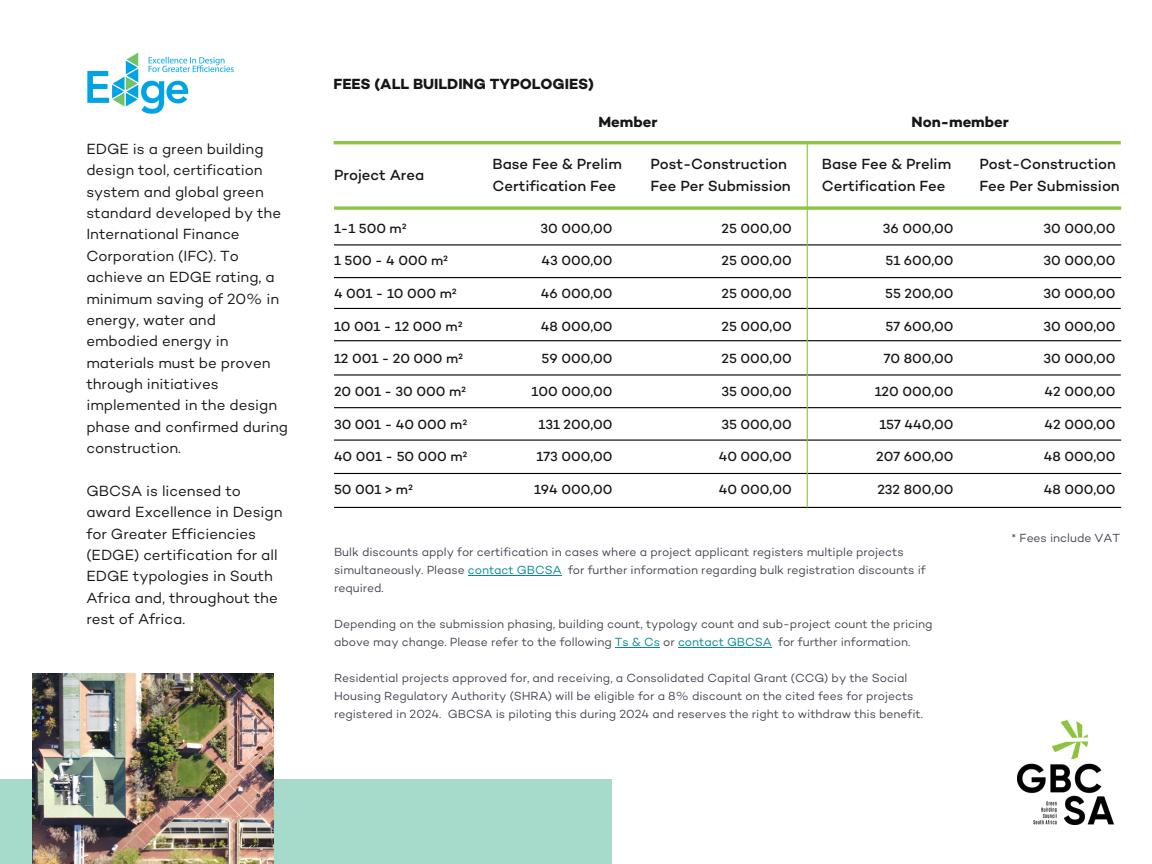
<style>
.page{position:relative;width:1152px;height:864px;background:#fff}
.page>*{position:absolute;margin:0;border:0;box-sizing:border-box;transform-origin:0 0}
.t1{font:15px/21.3px "Campton";color:#171615}
.t2{font:500 15px/21.3px "Campton";color:#171615}
.t3{font:700 15px "Campton";color:#171615}
.t4{font:500 13.5px "Campton";color:#171615}
.t5{font:12px/18px "Campton";color:#434751}
.s1{color:#008a91}
</style>
<div class="page">
<img style="left:1017px;top:720px;width:97px;height:105px">
<img style="left:87px;top:52px;width:147px;height:62px">
<hr style="left:334px;top:244px;width:787px;height:1px;background:#000">
<hr style="left:334px;top:141px;width:787px;height:3px;background:#8cc541">
<hr style="left:334px;top:277px;width:787px;height:1px;background:#000">
<hr style="left:334px;top:308px;width:787px;height:1px;background:#000">
<hr style="left:334px;top:340px;width:787px;height:1px;background:#000">
<hr style="left:334px;top:374px;width:787px;height:2px;background:#000">
<hr style="left:334px;top:407px;width:787px;height:1px;background:#000">
<hr style="left:334px;top:440px;width:787px;height:1px;background:#000">
<hr style="left:334px;top:473px;width:787px;height:1px;background:#000">
<svg style="left:334px;top:206px;width:787px;height:4px;background:#9dcd5d"></svg>
<hr style="left:334px;top:507px;width:787px;height:1px;background:#000">
<hr style="left:807px;top:143px;width:1px;height:364px;background:#8cc541">
<div style="left:0;top:779px;width:612px;height:85px;background:#a6dbcb"></div>
<img style="left:33px;top:674px;width:240px;height:190px">
<hr style="left:468px;top:575px;width:94px;height:1px;background:#008a91">
<hr style="left:615px;top:647px;width:45px;height:1px;background:#008a91">
<hr style="left:678px;top:647px;width:94px;height:1px;background:#008a91">
<p class="t1" style="left:86px;top:140px;width:203px">EDGE is a green building design tool, certification system and global green standard developed by the<br>International Finance<br>Corporation (IFC). To achieve an EDGE rating, a minimum saving of 20% in energy, water and embodied energy in materials must be proven through initiatives implemented in the design phase and confirmed during construction.</p>
<p class="t1" style="left:86px;top:482px;width:198px">GBCSA is licensed to award Excellence in Design for Greater Efficiencies (EDGE) certification for all<br>EDGE typologies in South<br>Africa and, throughout the rest of Africa.</p>
<p class="t3" style="left:334px;top:78px;width:262px">FEES (ALL BUILDING TYPOLOGIES)</p>
<p class="t2" style="left:334px;top:166px;width:92px">Project Area</p>
<p class="t4" style="left:334px;top:222px;width:74px">1-1 500 m²</p>
<p class="t4" style="left:334px;top:255px;width:116px">1 500 - 4 000 m²</p>
<p class="t4" style="left:334px;top:288px;width:124px">4 001 - 10 000 m²</p>
<p class="t4" style="left:334px;top:320px;width:130px">10 001 - 12 000 m²</p>
<p class="t4" style="left:334px;top:353px;width:131px">12 001 - 20 000 m²</p>
<p class="t4" style="left:334px;top:386px;width:134px">20 001 - 30 000 m²</p>
<p class="t4" style="left:334px;top:418px;width:135px">30 001 - 40 000 m²</p>
<p class="t4" style="left:334px;top:451px;width:135px">40 001 - 50 000 m²</p>
<p class="t4" style="left:334px;top:483px;width:80px">50 001 &gt; m²</p>
<p class="t3" style="left:599px;top:115px;width:60px">Member</p>
<p class="t3" style="left:912px;top:115px;width:99px">Non-member</p>
<p class="t2" style="left:493px;top:155px;width:131px">Base Fee &amp; Prelim<br>Certification Fee</p>
<p class="t2" style="left:650px;top:155px;width:142px">Post-Construction<br>Fee Per Submission</p>
<p class="t2" style="left:822px;top:155px;width:131px">Base Fee &amp; Prelim<br>Certification Fee</p>
<p class="t2" style="left:979px;top:155px;width:142px">Post-Construction<br>Fee Per Submission</p>
<p class="t4" style="left:883px;top:222px;width:72px">36 000,00</p>
<p class="t4" style="left:885px;top:255px;width:70px">51 600,00</p>
<p class="t4" style="left:885px;top:288px;width:70px">55 200,00</p>
<p class="t4" style="left:886px;top:320px;width:69px">57 600,00</p>
<p class="t4" style="left:884px;top:353px;width:71px">70 800,00</p>
<p class="t4" style="left:875px;top:386px;width:80px">120 000,00</p>
<p class="t4" style="left:879px;top:418px;width:76px">157 440,00</p>
<p class="t4" style="left:876px;top:451px;width:79px">207 600,00</p>
<p class="t4" style="left:877px;top:483px;width:78px">232 800,00</p>
<p class="t4" style="left:540px;top:222px;width:74px">30 000,00</p>
<p class="t4" style="left:542px;top:255px;width:73px">43 000,00</p>
<p class="t4" style="left:541px;top:288px;width:73px">46 000,00</p>
<p class="t4" style="left:541px;top:320px;width:73px">48 000,00</p>
<p class="t4" style="left:542px;top:353px;width:72px">59 000,00</p>
<p class="t4" style="left:532px;top:386px;width:82px">100 000,00</p>
<p class="t4" style="left:538px;top:418px;width:76px">131 200,00</p>
<p class="t4" style="left:536px;top:451px;width:78px">173 000,00</p>
<p class="t4" style="left:534px;top:483px;width:80px">194 000,00</p>
<p class="t4" style="left:722px;top:222px;width:72px">25 000,00</p>
<p class="t4" style="left:722px;top:255px;width:72px">25 000,00</p>
<p class="t4" style="left:722px;top:288px;width:72px">25 000,00</p>
<p class="t4" style="left:722px;top:320px;width:72px">25 000,00</p>
<p class="t4" style="left:722px;top:353px;width:72px">25 000,00</p>
<p class="t4" style="left:721px;top:386px;width:72px">35 000,00</p>
<p class="t4" style="left:721px;top:418px;width:72px">35 000,00</p>
<p class="t4" style="left:719px;top:451px;width:74px">40 000,00</p>
<p class="t4" style="left:719px;top:483px;width:74px">40 000,00</p>
<p class="t4" style="left:1043px;top:222px;width:74px">30 000,00</p>
<p class="t4" style="left:1043px;top:255px;width:74px">30 000,00</p>
<p class="t4" style="left:1043px;top:288px;width:74px">30 000,00</p>
<p class="t4" style="left:1043px;top:320px;width:74px">30 000,00</p>
<p class="t4" style="left:1043px;top:353px;width:74px">30 000,00</p>
<p class="t4" style="left:1045px;top:386px;width:72px">42 000,00</p>
<p class="t4" style="left:1045px;top:418px;width:72px">42 000,00</p>
<p class="t4" style="left:1044px;top:451px;width:73px">48 000,00</p>
<p class="t4" style="left:1044px;top:483px;width:73px">48 000,00</p>
<p class="t5" style="left:1012px;top:530px;width:110px">* Fees include VAT</p>
<p class="t5" style="left:334px;top:544px;width:593px">Bulk discounts apply for certification in cases where a project applicant registers multiple projects simultaneously. Please <span class="s1">contact GBCSA</span> for further information regarding bulk registration discounts if required.</p>
<p class="t5" style="left:334px;top:616px;width:600px">Depending on the submission phasing, building count, typology count and sub-project count the pricing above may change. Please refer to the following <span class="s1">Ts &amp; Cs</span> or <span class="s1">contact GBCSA</span> for further information.</p>
<p class="t5" style="left:334px;top:670px;width:590px">Residential projects approved for, and receiving, a Consolidated Capital Grant (CCG) by the Social<br>Housing Regulatory Authority (SHRA) will be eligible for a 8% discount on the cited fees for projects registered in 2024. GBCSA is piloting this during 2024 and reserves the right to withdraw this benefit.</p>
</div>
